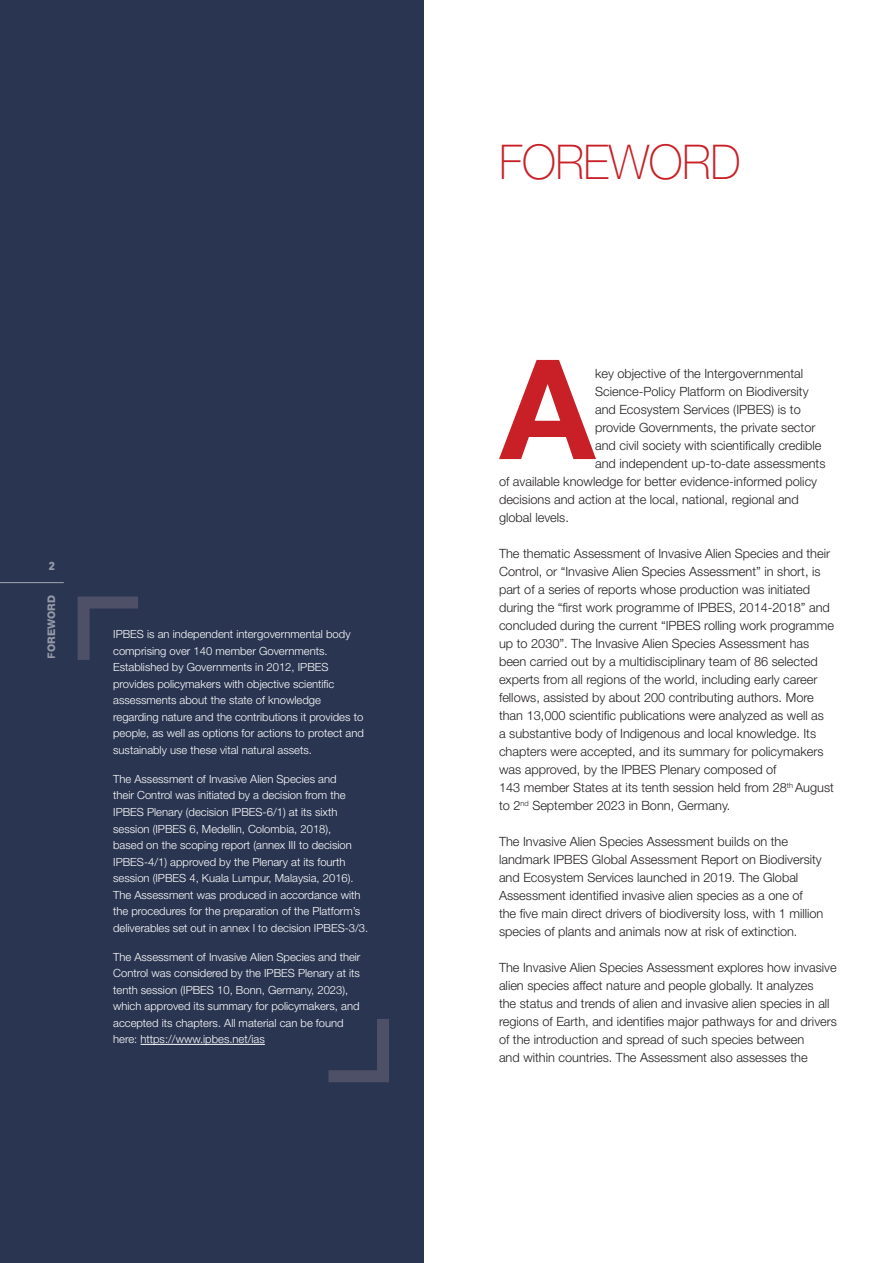
<style>
.page{position:relative;width:893px;height:1263px;background:#fff}
.page>*{position:absolute;margin:0;border:0;box-sizing:border-box;transform-origin:0 0}
.t1{font:700 138.75px "Helvetica Neue LT Pro";color:#c82026}
.t2{font:100 48px "Helvetica Neue LT Pro";letter-spacing:-.01em;color:#c82026;scale:.95 1}
.t3{font:300 12.75px/18px "Helvetica Neue LT Pro";color:#231f20}
.t4{font:300 12.75px "Helvetica Neue LT Std";color:#231f20}
.t5{font:800 12px "DIN Next LT Pro";color:#fff}
.t6{font:300 11.25px/16.5px "Helvetica Neue LT Pro";color:#fff}
.t7{font:800 10.5px "Helvetica Neue LT Pro";color:#fff}
</style>
<div class="page">
<div style="left:0;top:0;width:423px;height:1263px;background:#2a3551"></div>
<hr style="left:0;top:582px;width:64px;height:1px;background:#fff">
<hr style="left:140px;top:1044px;width:125px;height:1px;background:#fff">
<svg style="left:77px;top:596px;width:61px;height:64px"></svg>
<svg style="left:328px;top:1019px;width:61px;height:63px"></svg>
<p class="t5" style="left:49px;top:559px;width:8px">2</p>
<p class="t7" style="left:45px;top:658px;width:65px;rotate:-90deg">FOREWORD</p>
<p class="t6" style="left:113px;top:626px;width:252px">IPBES is an independent intergovernmental body comprising over 140 member Governments.<br>Established by Governments in 2012, IPBES provides policymakers with objective scientific assessments about the state of knowledge regarding nature and the contributions it provides to people, as well as options for actions to protect and sustainably use these vital natural assets.</p>
<p class="t6" style="left:113px;top:770px;width:257px">The Assessment of Invasive Alien Species and<br>their Control was initiated by a decision from the IPBES Plenary (decision IPBES-6/1) at its sixth session (IPBES 6, Medellin, Colombia, 2018),<br>based on the scoping report (annex III to decision IPBES-4/1) approved by the Plenary at its fourth session (IPBES 4, Kuala Lumpur, Malaysia, 2016).<br>The Assessment was produced in accordance with the procedures for the preparation of the Platform’s deliverables set out in annex I to decision IPBES-3/3.</p>
<p class="t6" style="left:113px;top:948px;width:249px">The Assessment of Invasive Alien Species and their Control was considered by the IPBES Plenary at its tenth session (IPBES 10, Bonn, Germany, 2023), which approved its summary for policymakers, and accepted its chapters. All material can be found here: https://www.ipbes.net/ias</p>
<h2 class="t2" style="left:499px;top:134px;width:256px">FOREWORD</h2>
<h1 class="t1" style="left:500px;top:324px;width:97px">A</h1>
<p class="t4" style="left:595px;top:366px;width:210px">key objective of the Intergovernmental</p>
<p class="t4" style="left:595px;top:384px;width:215px">Science-Policy Platform on Biodiversity</p>
<p class="t4" style="left:595px;top:402px;width:207px">and Ecosystem Services (IPBES) is to</p>
<p class="t4" style="left:595px;top:420px;width:222px">provide Governments, the private sector</p>
<p class="t4" style="left:595px;top:438px;width:228px">and civil society with scientifically credible</p>
<p class="t4" style="left:595px;top:456px;width:232px">and independent up-to-date assessments</p>
<p class="t4" style="left:499px;top:474px;width:320px">of available knowledge for better evidence-informed policy</p>
<p class="t4" style="left:499px;top:492px;width:301px">decisions and action at the local, national, regional and</p>
<p class="t4" style="left:499px;top:510px;width:71px">global levels.</p>
<p class="t3" style="left:499px;top:544px;width:336px">The thematic Assessment of Invasive Alien Species and their Control, or “Invasive Alien Species Assessment” in short, is part of a series of reports whose production was initiated during the “first work programme of IPBES, 2014-2018” and concluded during the current “IPBES rolling work programme up to 2030”. The Invasive Alien Species Assessment has been carried out by a multidisciplinary team of 86 selected experts from all regions of the world, including early career fellows, assisted by about 200 contributing authors. More than 13,000 scientific publications were analyzed as well as<br>a substantive body of Indigenous and local knowledge. Its chapters were accepted, and its summary for policymakers was approved, by the IPBES Plenary composed of<br>143 member States at its tenth session held from 28<sup>th</sup> August to 2<sup>nd</sup> September 2023 in Bonn, Germany.</p>
<p class="t3" style="left:499px;top:832px;width:326px">The Invasive Alien Species Assessment builds on the landmark IPBES Global Assessment Report on Biodiversity and Ecosystem Services launched in 2019. The Global Assessment identified invasive alien species as a one of<br>the five main direct drivers of biodiversity loss, with 1 million species of plants and animals now at risk of extinction.</p>
<p class="t3" style="left:499px;top:958px;width:339px">The Invasive Alien Species Assessment explores how invasive alien species affect nature and people globally. It analyzes<br>the status and trends of alien and invasive alien species in all regions of Earth, and identifies major pathways for and drivers of the introduction and spread of such species between<br>and within countries. The Assessment also assesses the</p>
</div>
